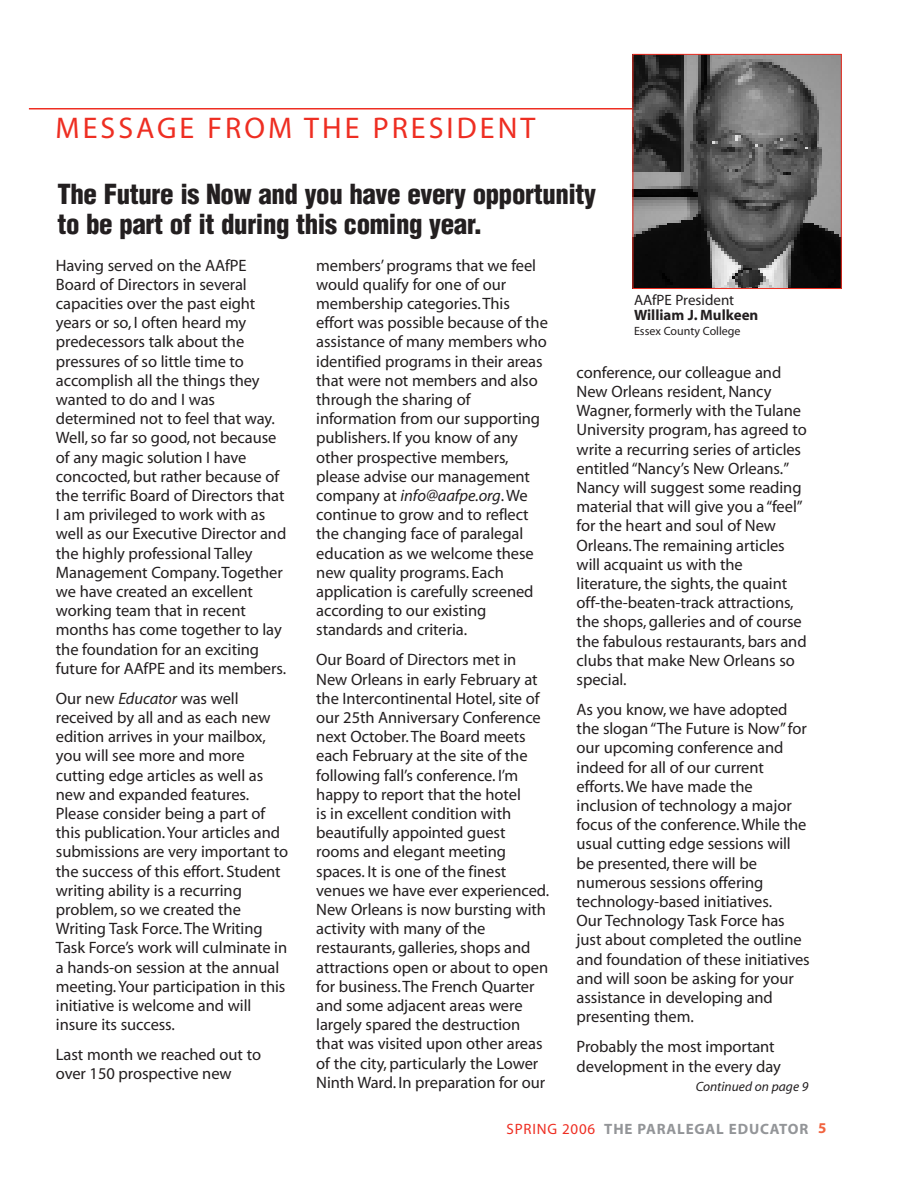
<style>
.page{position:relative;width:918px;height:1188px;background:#fff}
.page>*{position:absolute;margin:0;border:0;box-sizing:border-box;transform-origin:0 0}
.t1{font:30px "Myriad";letter-spacing:.1em;color:#ee2e22}
.t2{font:900 condensed 27px/30px "Helvetica";letter-spacing:-.015em;color:#231f20}
.t3{font:16.5px/19.2px "Myriad";letter-spacing:-.005em;color:#231f20}
.t4{font:700 15px "Myriad";letter-spacing:.055em;color:#939598}
.t5{font:700 15px "Myriad";color:#231f20}
.t6{font:15px "Myriad";color:#231f20}
.t7{font:italic 13.5px "Myriad";color:#231f20}
.t8{font:12px "Myriad";color:#231f20}
.s1{font-style:italic}
.s2{font-weight:400;color:#ee2e22}
.s3{color:#f1633f}
</style>
<div class="page">
<hr style="left:29px;top:108px;width:642px;height:2px;background:#ee2e22">
<img style="left:635px;top:56px;width:205px;height:231px">
<div style="left:633px;top:54px;width:209px;height:235px;border:1px solid #ee2e22"></div>
<h1 class="t1" style="left:56px;top:117px;width:481px">MESSAGE FROM THE PRESIDENT</h1>
<h2 class="t2" style="left:57px;top:180px;width:540px">The Future is Now and you have every opportunity to be part of it during this coming year.</h2>
<p class="t3" style="left:56px;top:257px;width:232px">Having served on the AAfPE<br>Board of Directors in several capacities over the past eight years or so, I often heard my predecessors talk about the pressures of so little time to accomplish all the things they wanted to do and I was determined not to feel that way.<br>Well, so far so good, not because of any magic solution I have concocted, but rather because of the terrific Board of Directors that<br>I am privileged to work with as well as our Executive Director and the highly professional Talley<br>Management Company. Together we have created an excellent working team that in recent months has come together to lay the foundation for an exciting future for AAfPE and its members.</p>
<p class="t3" style="left:56px;top:690px;width:234px">Our new <span class="s1">Educator</span> was well received by all and as each new edition arrives in your mailbox, you will see more and more cutting edge articles as well as new and expanded features.<br>Please consider being a part of this publication.Your articles and submissions are very important to the success of this effort. Student writing ability is a recurring problem, so we created the<br>Writing Task Force. The Writing<br>Task Force’s work will culminate in a hands-on session at the annual meeting.Your participation in this initiative is welcome and will insure its success.</p>
<p class="t3" style="left:56px;top:1047px;width:207px">Last month we reached out to over 150 prospective new</p>
<p class="t3" style="left:316px;top:257px;width:233px">members’ programs that we feel would qualify for one of our membership categories. This effort was possible because of the assistance of many members who identified programs in their areas that were not members and also through the sharing of information from our supporting publishers. If you know of any other prospective members, please advise our management company at <span class="s1">info@aafpe.org</span>.We continue to grow and to reflect the changing face of paralegal education as we welcome these new quality programs. Each application is carefully screened according to our existing standards and criteria.</p>
<p class="t3" style="left:316px;top:652px;width:234px">Our Board of Directors met in<br>New Orleans in early February at the Intercontinental Hotel, site of our 25th Anniversary Conference next October. The Board meets each February at the site of the following fall’s conference. I’m happy to report that the hotel<br>is in excellent condition with beautifully appointed guest rooms and elegant meeting spaces. It is one of the finest venues we have ever experienced.<br>New Orleans is now bursting with activity with many of the restaurants, galleries, shops and attractions open or about to open for business. The French Quarter and some adjacent areas were largely spared the destruction that was visited upon other areas of the city, particularly the Lower<br>Ninth Ward. In preparation for our</p>
<p class="t6" style="left:634px;top:295px;width:102px">AAfPE President</p>
<p class="t5" style="left:634px;top:310px;width:126px">William J. Mulkeen</p>
<p class="t8" style="left:634px;top:327px;width:108px">Essex County College</p>
<p class="t3" style="left:577px;top:364px;width:232px">conference, our colleague and<br>New Orleans resident, Nancy<br>Wagner, formerly with the Tulane<br>University program, has agreed to write a recurring series of articles entitled “Nancy’s New Orleans.”<br>Nancy will suggest some reading material that will give you a “feel” for the heart and soul of New<br>Orleans. The remaining articles will acquaint us with the literature, the sights, the quaint off-the-beaten-track attractions, the shops, galleries and of course the fabulous restaurants, bars and clubs that make New Orleans so special.</p>
<p class="t3" style="left:577px;top:701px;width:235px">As you know, we have adopted the slogan “The Future is Now” for our upcoming conference and indeed for all of our current efforts. We have made the inclusion of technology a major focus of the conference. While the usual cutting edge sessions will be presented, there will be numerous sessions offering technology-based initiatives.<br>Our Technology Task Force has just about completed the outline and foundation of these initiatives and will soon be asking for your assistance in developing and presenting them.</p>
<p class="t3" style="left:577px;top:1039px;width:206px">Probably the most important development in the every day</p>
<p class="t7" style="left:696px;top:1081px;width:114px">Continued on page 9</p>
<p class="t4" style="left:507px;top:1123px;width:321px"><span class="s2">SPRING 2006</span> THE PARALEGAL EDUCATOR <span class="s3">5</span></p>
</div>
